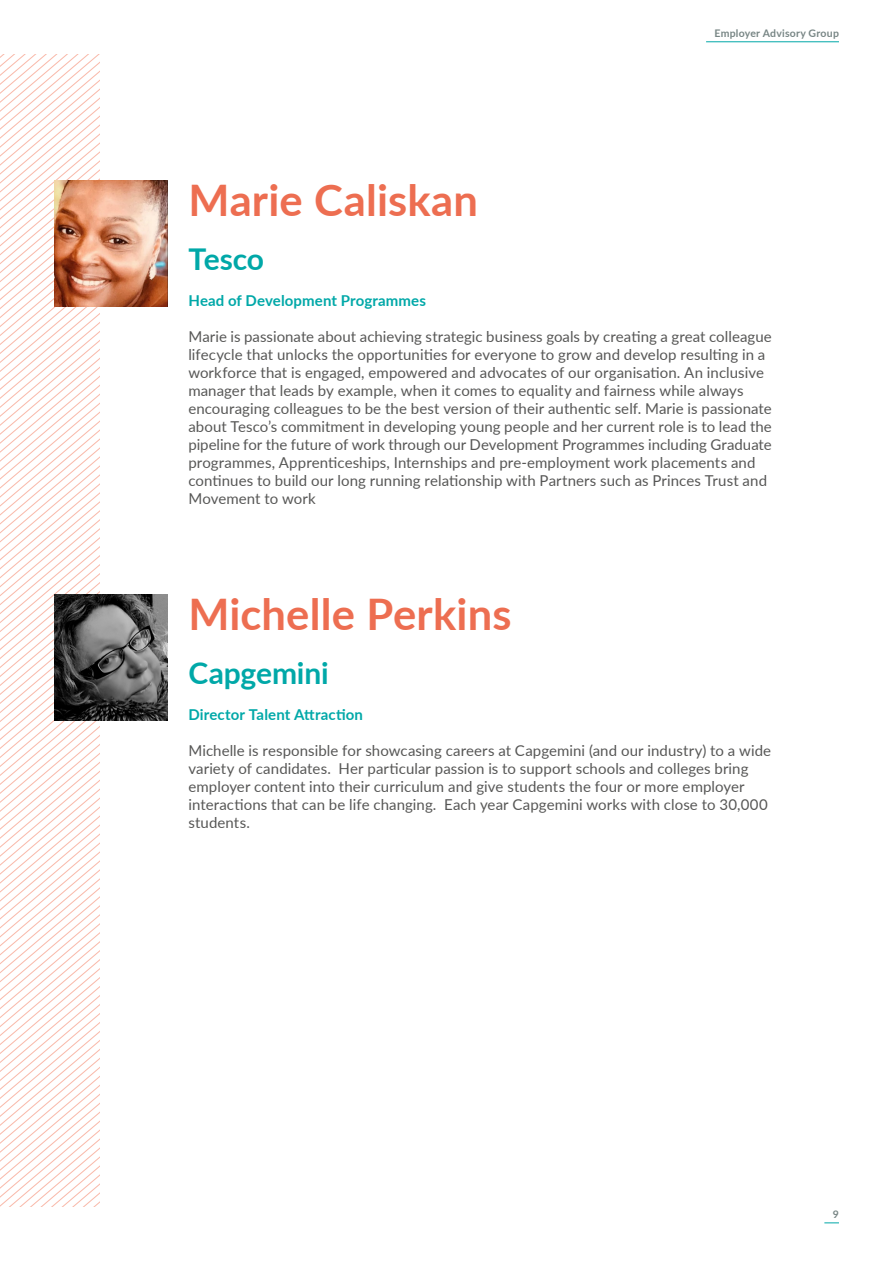
<style>
.page{position:relative;width:893px;height:1263px;background:#fff}
.page>*{position:absolute;margin:0;border:0;box-sizing:border-box;transform-origin:0 0}
.Main_Title{font:700 43.5px "Lato";letter-spacing:.005em;color:#ed6e51}
.Heading{font:700 30px "Lato";letter-spacing:-.005em;color:#00a8a8}
.Body{font:15px/18px "Lato";letter-spacing:.005em;color:#575756}
.Subheadings_Teal{font:700 15px "Lato";letter-spacing:.01em;color:#00a8a8}
.t1{font:700 10.5px "Lato";letter-spacing:.02em;color:#788685}
</style>
<div class="page">
<svg style="left:824px;top:1222px;width:15px;height:1px"></svg>
<hr style="left:706px;top:41px;width:133px;height:1px;background:#00a8a8">
<svg style="left:0;top:755px;width:100px;height:451px"></svg>
<img style="left:54px;top:180px;width:113px;height:126px">
<img style="left:54px;top:594px;width:113px;height:126px">
<p class="t1" style="left:715px;top:26px;width:126px">Employer Advisory Group</p>
<p class="Main_Title" style="left:188px;top:168px;width:291px">Marie Caliskan</p>
<p class="Heading" style="left:188px;top:237px;width:77px">Tesco</p>
<h3 class="Subheadings_Teal" style="left:188px;top:290px;width:239px">Head of Development Programmes</h3>
<p class="Body" style="left:188px;top:327px;width:585px">Marie is passionate about achieving strategic business goals by creating a great colleague lifecycle that unlocks the opportunities for everyone to grow and develop resulting in a workforce that is engaged, empowered and advocates of our organisation. An inclusive manager that leads by example, when it comes to equality and fairness while always encouraging colleagues to be the best version of their authentic self. Marie is passionate about Tesco’s commitment in developing young people and her current role is to lead the pipeline for the future of work through our Development Programmes including Graduate programmes, Apprenticeships, Internships and pre-employment work placements and continues to build our long running relationship with Partners such as Princes Trust and Movement to work</p>
<p class="Main_Title" style="left:188px;top:582px;width:325px">Michelle Perkins</p>
<p class="Heading" style="left:188px;top:651px;width:142px">Capgemini</p>
<h3 class="Subheadings_Teal" style="left:188px;top:704px;width:176px">Director Talent Attraction</h3>
<p class="Body" style="left:188px;top:741px;width:584px">Michelle is responsible for showcasing careers at Capgemini (and our industry) to a wide variety of candidates. Her particular passion is to support schools and colleges bring employer content into their curriculum and give students the four or more employer interactions that can be life changing. Each year Capgemini works with close to 30,000 students.</p>
<p class="t1" style="left:833px;top:1207px;width:8px">9</p>
</div>
